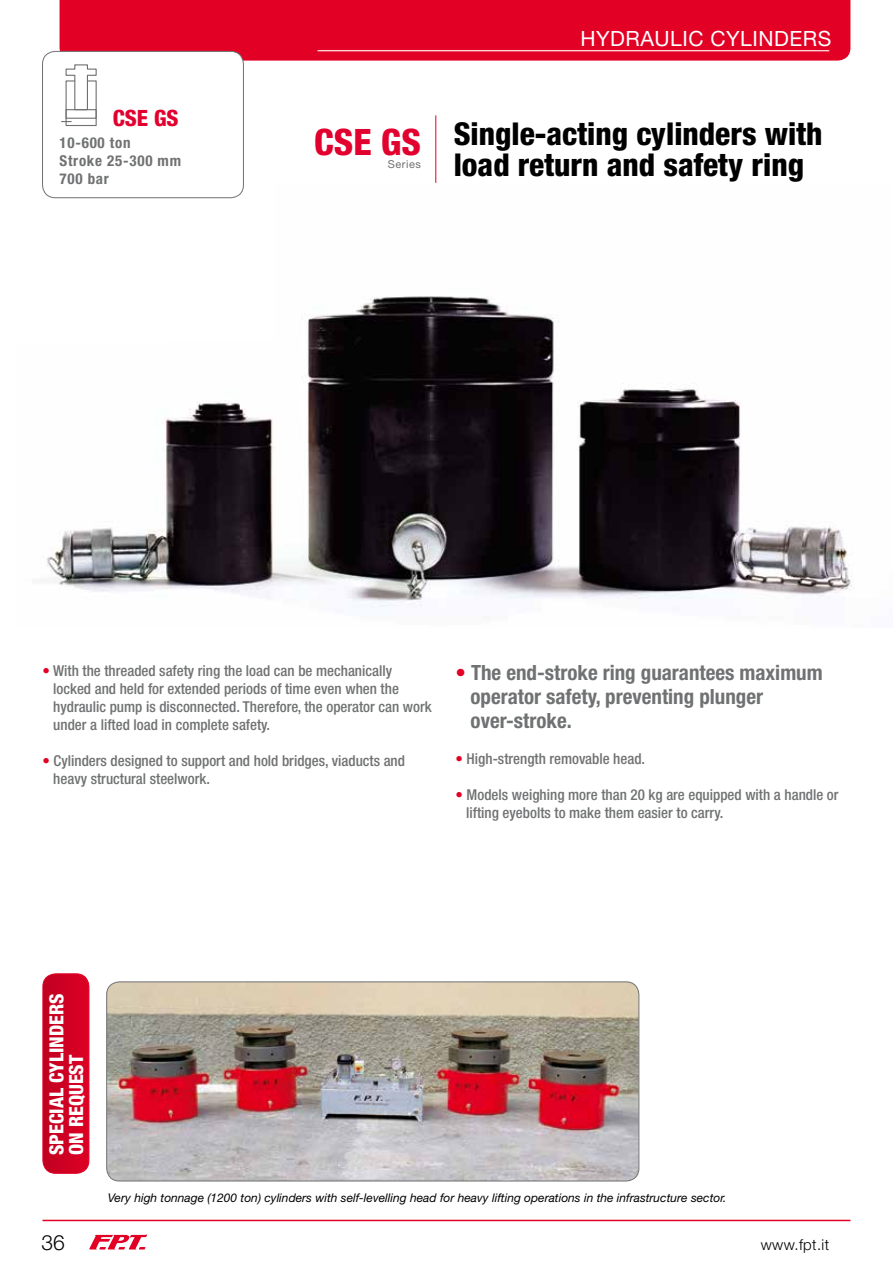
<style>
.page{position:relative;width:893px;height:1263px;background:#fff}
.page>*{position:absolute;margin:0;border:0;box-sizing:border-box;transform-origin:0 0}
.t1{font:800 condensed 36.45px "Helvetica Neue LT Std";color:#e2002f}
.t2{font:800 condensed 31.5px/31.5px "Helvetica Neue LT Std";color:#000}
.t3{font:800 condensed 22.5px "Helvetica Neue LT Std";color:#e2002f}
.t4{font:700 condensed 21px/24px "Helvetica Neue LT Std";color:#707172}
.t5{font:21px "Helvetica Neue LT Std";letter-spacing:.025em;color:#fff}
.t6{font:300 21px "Helvetica Neue LT Std";color:#000}
.t7{font:800 condensed 19.5px/19.5px "Helvetica Neue LT Std";color:#fff}
.t8{font:500 condensed 15px/18px "Helvetica Neue LT Std";color:#707172}
.t9{font:700 condensed 15px/18px "Helvetica Neue LT Std";letter-spacing:.05em;color:#707172}
.t10{font:300 15px "Helvetica Neue LT Std";letter-spacing:.025em;color:#000}
.t11{font:italic 12px "Helvetica Neue LT Std";color:#000}
.t12{font:10.95px "Helvetica Neue LT Std";letter-spacing:.05em;color:#707172}
.s1{color:#e20025}
</style>
<div class="page">
<div style="left:60px;top:0;width:790px;height:61px;background:#e20025"></div>
<img style="left:42px;top:189px;width:812px;height:419px">
<img style="left:107px;top:982px;width:532px;height:199px">
<div style="left:106px;top:981px;width:533px;height:200px;border:1px solid #707172;border-radius:13px"></div>
<svg style="left:89px;top:1234px;width:58px;height:15px"></svg>
<hr style="left:317px;top:50px;width:512px;height:1px;background:#fff">
<hr style="left:43px;top:1220px;width:807px;height:1px;background:#e20025">
<div style="left:43px;top:51px;width:200px;height:147px;background:#fff;border-radius:13px"></div>
<div style="left:42px;top:51px;width:202px;height:147px;border:1px solid #707172;border-radius:13px"></div>
<svg style="left:43px;top:974px;width:46px;height:199px;background:#cf0224"></svg>
<div style="left:43px;top:973px;width:46px;height:201px;border:1px solid #e20025;border-radius:13px"></div>
<hr style="left:435px;top:115px;width:1px;height:68px;background:#e20025">
<svg style="left:62px;top:64px;width:35px;height:63px"></svg>
<h3 class="t3" style="left:113px;top:104px;width:67px">CSE GS</h3>
<p class="t9" style="left:60px;top:134px;width:123px">10-600 ton<br>Stroke 25-300 mm<br>700 bar</p>
<h1 class="t1" style="left:314px;top:120px;width:108px">CSE GS</h1>
<p class="t12" style="left:388px;top:158px;width:35px">Series</p>
<h3 class="t5" style="left:580px;top:26px;width:252px">HYDRAULIC CYLINDERS</h3>
<h2 class="t2" style="left:454px;top:117px;width:370px">Single-acting cylinders with load return and safety ring</h2>
<p class="t8" style="left:53px;top:661px;width:380px;text-indent:-11px"><span class="s1">•</span> With the threaded safety ring the load can be mechanically locked and held for extended periods of time even when the hydraulic pump is disconnected. Therefore, the operator can work under a lifted load in complete safety.</p>
<p class="t8" style="left:53px;top:751px;width:353px;text-indent:-11px"><span class="s1">•</span> Cylinders designed to support and hold bridges, viaducts and heavy structural steelwork.</p>
<h3 class="t4" style="left:470px;top:660px;width:354px;text-indent:-15px"><span class="s1">•</span> The end-stroke ring guarantees maximum operator safety, preventing plunger over-stroke.</h3>
<p class="t8" style="left:455px;top:749px;width:191px"><span class="s1">•</span> High-strength removable head.</p>
<p class="t8" style="left:466px;top:785px;width:374px;text-indent:-11px"><span class="s1">•</span> Models weighing more than 20 kg are equipped with a handle or lifting eyebolts to make them easier to carry.</p>
<h3 class="t7" style="left:47px;top:1155px;width:163px;rotate:-90deg">SPECIAL CYLINDERS<br>ON REQUEST</h3>
<p class="t11" style="left:108px;top:1191px;width:620px">Very high tonnage (1200 ton) cylinders with self-levelling head for heavy lifting operations in the infrastructure sector.</p>
<h3 class="t6" style="left:41px;top:1229px;width:25px">36</h3>
<p class="t10" style="left:761px;top:1235px;width:70px">www.fpt.it</p>
</div>
